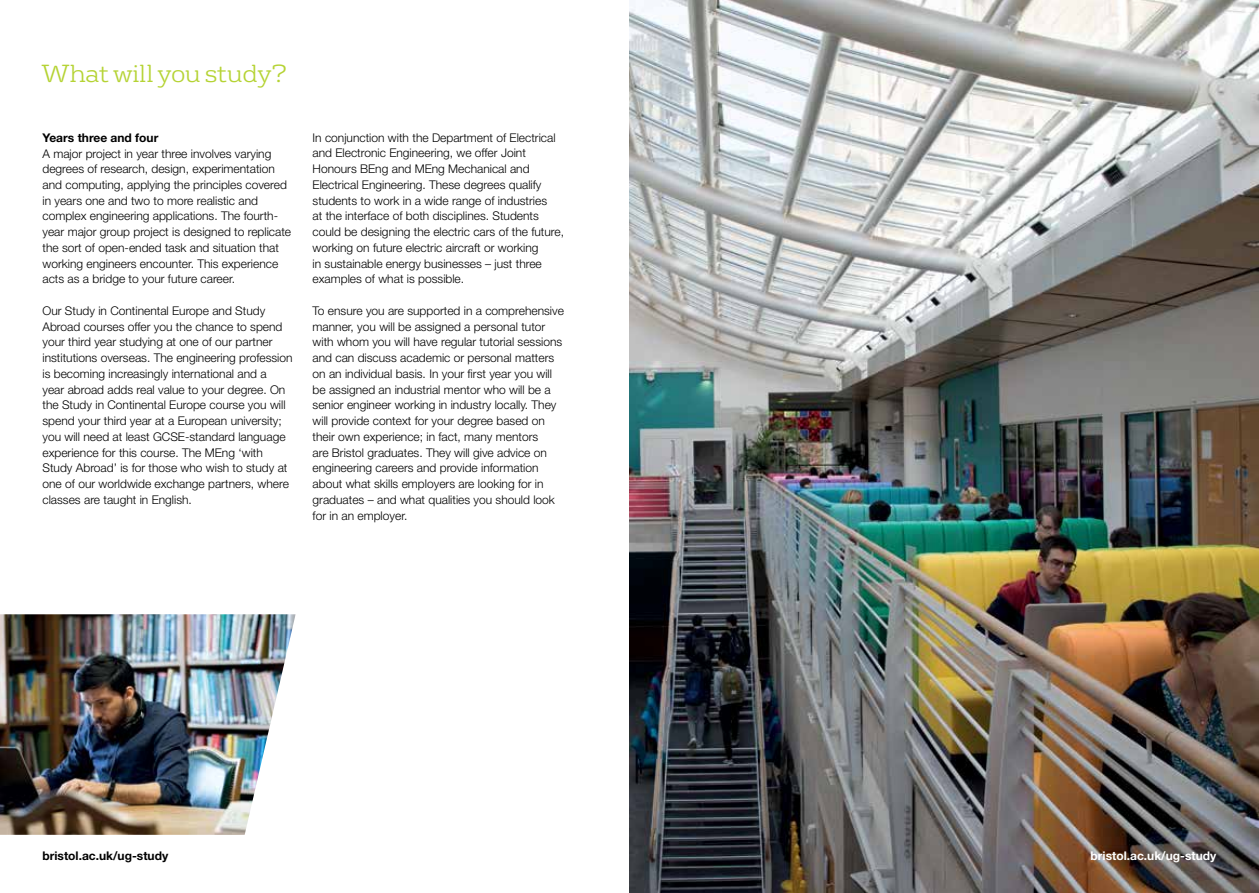
<style>
.page{position:relative;width:1259px;height:893px;background:#fff}
.page>*{position:absolute;margin:0;border:0;box-sizing:border-box;transform-origin:0 0}
.t1{font:300 24px "FS Rufus";letter-spacing:-.01em;color:#b5d334}
.t2{font:300 12px/15.8px "Helvetica Neue";color:#000}
.t3{font:700 12px "Helvetica Neue";color:#000}
.t4{font:700 12px "Helvetica Neue";color:#fff}
</style>
<div class="page">
<img style="left:0;top:614px;width:296px;height:221px">
<img style="left:629px;top:0;width:630px;height:893px">
<h1 class="t1" style="left:41px;top:54px;width:247px">What will you study?</h1>
<p class="t3" style="left:43px;top:130px;width:117px">Years three and four</p>
<p class="t2" style="left:43px;top:145px;width:250px">A major project in year three involves varying degrees of research, design, experimentation and computing, applying the principles covered in years one and two to more realistic and complex engineering applications. The fourth&shy;year major group project is designed to replicate the sort of open-ended task and situation that working engineers encounter. This experience acts as a bridge to your future career.</p>
<p class="t2" style="left:43px;top:303px;width:252px">Our Study in Continental Europe and Study Abroad courses offer you the chance to spend your third year studying at one of our partner institutions overseas. The engineering profession is becoming increasingly international and a<br>year abroad adds real value to your degree. On the Study in Continental Europe course you will spend your third year at a European university; you will need at least GCSE-standard language experience for this course. The MEng ‘with Study Abroad’ is for those who wish to study at one of our worldwide exchange partners, where classes are taught in English.</p>
<p class="t2" style="left:313px;top:129px;width:253px">In conjunction with the Department of Electrical and Electronic Engineering, we offer Joint Honours BEng and MEng Mechanical and Electrical Engineering. These degrees qualify students to work in a wide range of industries<br>at the interface of both disciplines. Students could be designing the electric cars of the future, working on future electric aircraft or working<br>in sustainable energy businesses – just three examples of what is possible.</p>
<p class="t2" style="left:313px;top:302px;width:253px">To ensure you are supported in a comprehensive manner, you will be assigned a personal tutor with whom you will have regular tutorial sessions and can discuss academic or personal matters on an individual basis. In your first year you will be assigned an industrial mentor who will be a senior engineer working in industry locally. They will provide context for your degree based on their own experience; in fact, many mentors<br>are Bristol graduates. They will give advice on engineering careers and provide information about what skills employers are looking for in graduates – and what qualities you should look for in an employer.</p>
<p class="t3" style="left:43px;top:848px;width:127px">bristol.ac.uk/ug-study</p>
<p class="t4" style="left:1090px;top:848px;width:127px">bristol.ac.uk/ug-study</p>
</div>
